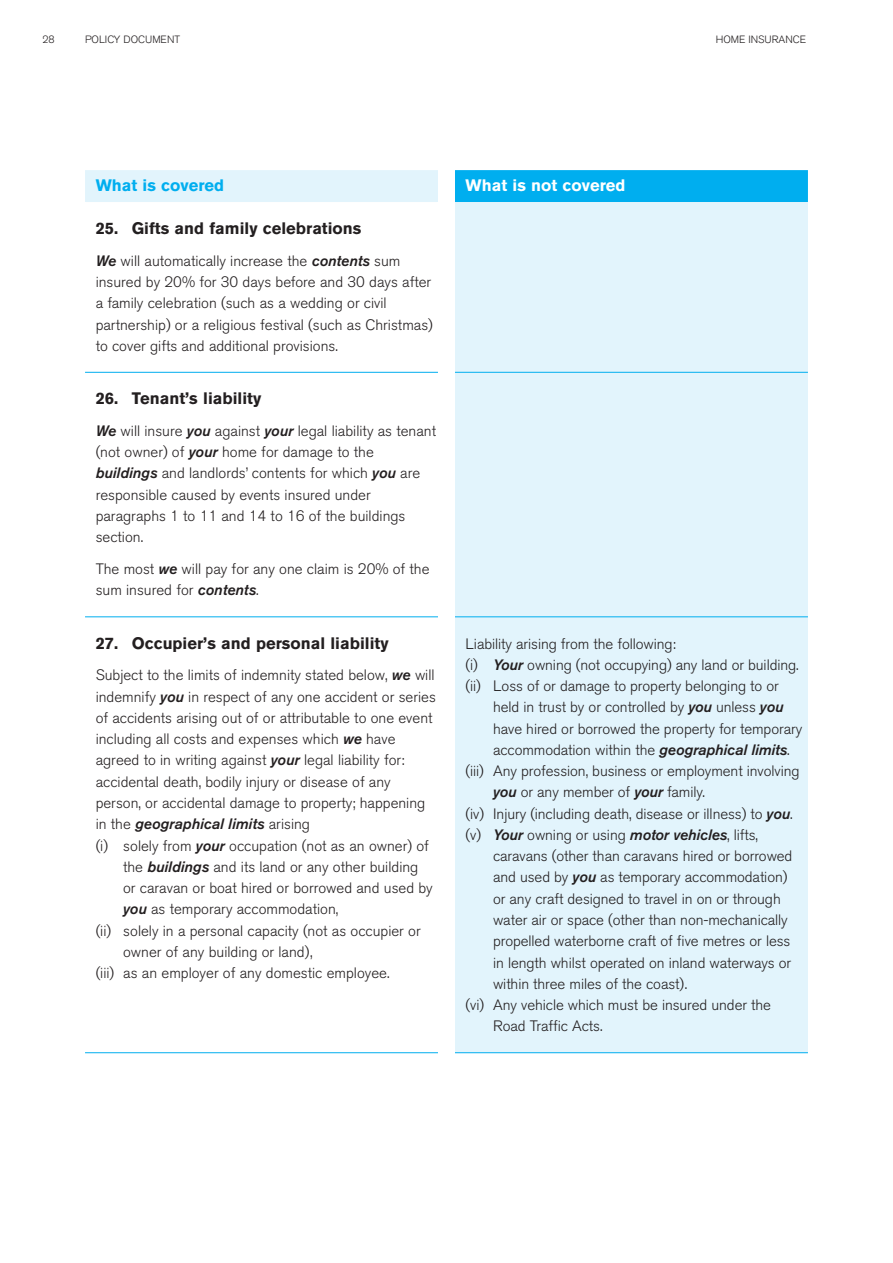
<style>
.page{position:relative;width:893px;height:1263px;background:#fff}
.page>*{position:absolute;margin:0;border:0;box-sizing:border-box;transform-origin:0 0}
.t1{font:700 16.5px "Akzidenz Grotesk BQ";color:#231f20}
.t2{font:700 16.5px "Akzidenz Grotesk BQ";color:#fff}
.t3{font:700 16.5px "Akzidenz Grotesk BQ";color:#00aeef}
.t4{font:300 15px/21.3px "Akzidenz Grotesk BQ";color:#231f20}
.t5{font:italic 15px "Akzidenz Grotesk BQ Med";color:#231f20}
.t6{font:300 10.5px "Akzidenz Grotesk BQ";color:#231f20}
.s1{font-family:"Akzidenz Grotesk BQ Med";font-weight:400;font-style:italic}
.s2{font-family:"Akzidenz Grotesk BQ";font-weight:300;font-style:normal}
</style>
<div class="page">
<div style="left:455px;top:202px;width:353px;height:850px;background:#e2f4fc"></div>
<div style="left:85px;top:170px;width:353px;height:32px;background:#e2f4fc"></div>
<hr style="left:85px;top:372px;width:353px;height:1px;background:#00aeef">
<hr style="left:85px;top:617px;width:353px;height:1px;background:#00aeef">
<hr style="left:85px;top:1052px;width:353px;height:1px;background:#00aeef">
<div style="left:455px;top:170px;width:353px;height:32px;background:#00aeef"></div>
<hr style="left:455px;top:372px;width:353px;height:1px;background:#00aeef">
<hr style="left:455px;top:617px;width:353px;height:1px;background:#00aeef">
<hr style="left:455px;top:1052px;width:353px;height:1px;background:#00aeef">
<p class="t6" style="left:43px;top:35px;width:14px">28</p>
<p class="t6" style="left:85px;top:35px;width:97px">POLICY DOCUMENT</p>
<p class="t6" style="left:716px;top:35px;width:92px">HOME INSURANCE</p>
<p class="t3" style="left:96px;top:180px;width:130px">What is covered</p>
<p class="t1" style="left:96px;top:222px;width:267px">25. Gifts and family celebrations</p>
<p class="t4" style="left:96px;top:252px;width:339px"><span class="s1">We</span> will automatically increase the <span class="s1">contents</span> sum insured by 20% for 30 days before and 30 days after a family celebration (such as a wedding or civil partnership) or a religious festival (such as Christmas) to cover gifts and additional provisions.</p>
<p class="t1" style="left:96px;top:392px;width:167px">26. Tenant’s liability</p>
<p class="t4" style="left:96px;top:422px;width:342px"><span class="s1">We</span> will insure <span class="s1">you</span> against <span class="s1">your</span> legal liability as tenant (not owner) of <span class="s1">your</span> home for damage to the <span class="s1">buildings</span> and landlords’ contents for which <span class="s1">you</span> are responsible caused by events insured under paragraphs 1 to 11 and 14 to 16 of the buildings section.</p>
<p class="t4" style="left:96px;top:560px;width:335px">The most <span class="s1">we</span> will pay for any one claim is 20% of the sum insured for <span class="s1">contents</span>.</p>
<p class="t1" style="left:96px;top:637px;width:294px">27. Occupier’s and personal liability</p>
<p class="t4" style="left:96px;top:666px;width:342px">Subject to the limits of indemnity stated below, <span class="s1">we</span> will indemnify <span class="s1">you</span> in respect of any one accident or series of accidents arising out of or attributable to one event including all costs and expenses which <span class="s1">we</span> have agreed to in writing against <span class="s1">your</span> legal liability for: accidental death, bodily injury or disease of any person, or accidental damage to property; happening</p>
<p class="t5" style="left:96px;top:819px;width:216px"><span class="s2">in the</span> geographical limits <span class="s2">arising</span></p>
<p class="t4" style="left:96px;top:836px;width:335px">(i) solely from <span class="s1">your</span> occupation (not as an owner) of</p>
<p class="t4" style="left:123px;top:858px;width:297px">the <span class="s1">buildings</span> and its land or any other building</p>
<p class="t4" style="left:123px;top:879px;width:311px">or caravan or boat hired or borrowed and used by</p>
<p class="t4" style="left:123px;top:900px;width:217px"><span class="s1">you</span> as temporary accommodation,</p>
<p class="t4" style="left:96px;top:921px;width:327px">(ii) solely in a personal capacity (not as occupier or</p>
<p class="t4" style="left:123px;top:943px;width:191px">owner of any building or land),</p>
<p class="t4" style="left:96px;top:964px;width:295px">(iii) as an employer of any domestic employee.</p>
<p class="t2" style="left:466px;top:180px;width:161px">What is not covered</p>
<p class="t4" style="left:466px;top:634px;width:335px">Liability arising from the following:<br>(i) <span class="s1">Your</span> owning (not occupying) any land or building. (ii) Loss of or damage to property belonging to or</p>
<p class="t4" style="left:493px;top:698px;width:292px">held in trust by or controlled by <span class="s1">you</span> unless <span class="s1">you</span></p>
<p class="t4" style="left:493px;top:719px;width:311px">have hired or borrowed the property for temporary</p>
<p class="t4" style="left:493px;top:741px;width:298px">accommodation within the <span class="s1">geographical limits</span>.</p>
<p class="t4" style="left:466px;top:762px;width:335px">(iii) Any profession, business or employment involving</p>
<p class="t4" style="left:493px;top:783px;width:213px"><span class="s1">you</span> or any member of <span class="s1">your</span> family.</p>
<p class="t4" style="left:466px;top:804px;width:328px">(iv) Injury (including death, disease or illness) to <span class="s1">you</span>.</p>
<p class="t4" style="left:466px;top:826px;width:294px">(v) <span class="s1">Your</span> owning or using <span class="s1">motor vehicles</span>, lifts,</p>
<p class="t4" style="left:493px;top:847px;width:301px">caravans (other than caravans hired or borrowed</p>
<p class="t4" style="left:493px;top:868px;width:296px">and used by <span class="s1">you</span> as temporary accommodation)</p>
<p class="t4" style="left:493px;top:889px;width:289px">or any craft designed to travel in on or through</p>
<p class="t4" style="left:493px;top:911px;width:296px">water air or space (other than non-mechanically</p>
<p class="t4" style="left:493px;top:932px;width:299px">propelled waterborne craft of five metres or less</p>
<p class="t4" style="left:493px;top:953px;width:300px">in length whilst operated on inland waterways or</p>
<p class="t4" style="left:493px;top:975px;width:196px">within three miles of the coast).</p>
<p class="t4" style="left:466px;top:996px;width:307px">(vi) Any vehicle which must be insured under the</p>
<p class="t4" style="left:493px;top:1017px;width:111px">Road Traffic Acts.</p>
</div>
